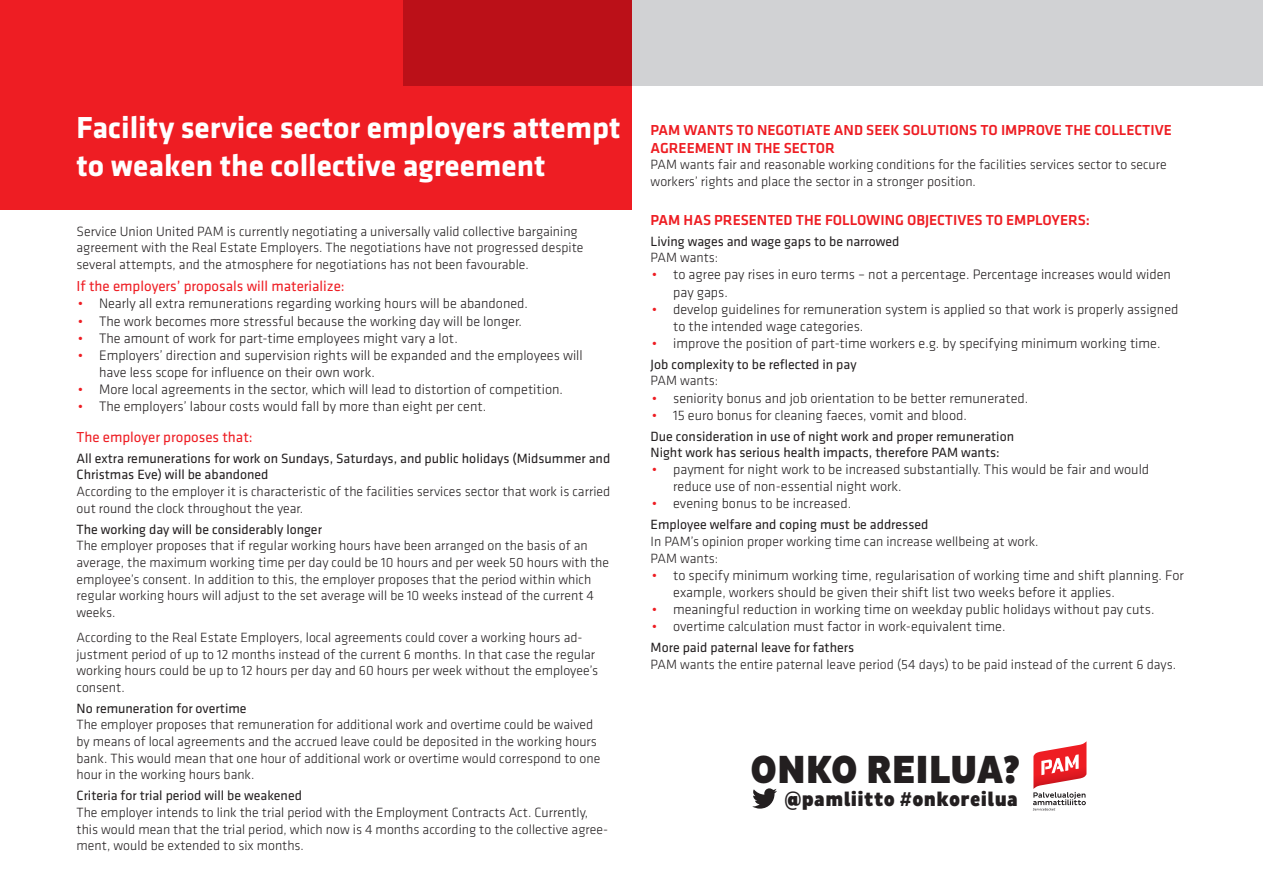
<style>
.page{position:relative;width:1263px;height:893px;background:#fff}
.page>*{position:absolute;margin:0;border:0;box-sizing:border-box;transform-origin:0 0}
.t1{font:900 39.9px "Pluto Sans Cond";color:#231f20}
.otsikko{font:700 31.5px/37.5px "Klavika";color:#fff}
.t2{font:900 20.25px "Pluto Sans Cond";letter-spacing:.02em;color:#231f20}
.otsikko-2{font:500 15px/18px "Klavika";color:#ee1d23}
.otsikko-3{font:15px "Klavika";color:#ee1d23}
.t3{font:300 14.25px/17.1px "Klavika";color:#231f20}
.leipäteksti{font:300 13.8px/16.6px "Klavika";color:#231f20}
.korostus{font:13.8px/16.6px "Klavika";color:#231f20}
.s1{color:#ee1d23}
</style>
<div class="page">
<div style="left:631px;top:0;width:632px;height:85px;background:#d1d2d4"></div>
<div style="left:0;top:0;width:631px;height:210px;background:#ee1d23"></div>
<div style="left:403px;top:0;width:228px;height:85px;background:#bb1018"></div>
<svg style="left:1033px;top:742px;width:53px;height:69px"></svg>
<svg style="left:752px;top:788px;width:25px;height:21px"></svg>
<p class="otsikko" style="left:77px;top:108px;width:545px">Facility service sector employers attempt to weaken the collective agreement</p>
<p class="leipäteksti" style="left:77px;top:223px;width:508px">Service Union United PAM is currently negotiating a universally valid collective bargaining agreement with the Real Estate Employers. The negotiations have not progressed despite several attempts, and the atmosphere for negotiations has not been favourable.</p>
<p class="otsikko-3" style="left:77px;top:277px;width:270px">If the employers’ proposals will materialize:</p>
<p class="t3" style="left:78px;top:295px;width:452px"><span class="s1">•</span> Nearly all extra remunerations regarding working hours will be abandoned.</p>
<p class="t3" style="left:78px;top:312px;width:446px"><span class="s1">•</span> The work becomes more stressful because the working day will be longer.</p>
<p class="t3" style="left:78px;top:329px;width:382px"><span class="s1">•</span> The amount of work for part-time employees might vary a lot.</p>
<p class="t3" style="left:99px;top:346px;width:485px;text-indent:-21px"><span class="s1">•</span> Employers’ direction and supervision rights will be expanded and the employees will have less scope for influence on their own work.</p>
<p class="t3" style="left:78px;top:380px;width:487px"><span class="s1">•</span> More local agreements in the sector, which will lead to distortion of competition.</p>
<p class="t3" style="left:78px;top:398px;width:410px"><span class="s1">•</span> The employers’ labour costs would fall by more than eight per cent.</p>
<p class="otsikko-3" style="left:77px;top:427px;width:178px">The employer proposes that:</p>
<p class="korostus" style="left:77px;top:449px;width:535px">All extra remunerations for work on Sundays, Saturdays, and public holidays (Midsummer and<br>Christmas Eve) will be abandoned</p>
<p class="leipäteksti" style="left:77px;top:483px;width:535px">According to the employer it is characteristic of the facilities services sector that work is carried out round the clock throughout the year.</p>
<p class="korostus" style="left:77px;top:520px;width:247px">The working day will be considerably longer</p>
<p class="leipäteksti" style="left:77px;top:537px;width:534px">The employer proposes that if regular working hours have been arranged on the basis of an average, the maximum working time per day could be 10 hours and per week 50 hours with the employee’s consent. In addition to this, the employer proposes that the period within which regular working hours will adjust to the set average will be 10 weeks instead of the current 4 weeks.</p>
<p class="leipäteksti" style="left:77px;top:629px;width:523px">According to the Real Estate Employers, local agreements could cover a working hours ad&shy;justment period of up to 12 months instead of the current 6 months. In that case the regular working hours could be up to 12 hours per day and 60 hours per week without the employee’s consent.</p>
<p class="korostus" style="left:77px;top:699px;width:172px">No remuneration for overtime</p>
<p class="leipäteksti" style="left:77px;top:716px;width:525px">The employer proposes that remuneration for additional work and overtime could be waived by means of local agreements and the accrued leave could be deposited in the working hours bank. This would mean that one hour of additional work or overtime would correspond to one hour in the working hours bank.</p>
<p class="korostus" style="left:77px;top:787px;width:227px">Criteria for trial period will be weakened</p>
<p class="leipäteksti" style="left:77px;top:804px;width:533px">The employer intends to link the trial period with the Employment Contracts Act. Currently, this would mean that the trial period, which now is 4 months according to the collective agree&shy;ment, would be extended to six months.</p>
<p class="otsikko-2" style="left:651px;top:120px;width:523px">PAM WANTS TO NEGOTIATE AND SEEK SOLUTIONS TO IMPROVE THE COLLECTIVE<br>AGREEMENT IN THE SECTOR</p>
<p class="leipäteksti" style="left:651px;top:156px;width:518px">PAM wants fair and reasonable working conditions for the facilities services sector to secure workers’ rights and place the sector in a stronger position.</p>
<p class="otsikko-2" style="left:651px;top:210px;width:441px">PAM HAS PRESENTED THE FOLLOWING OBJECTIVES TO EMPLOYERS:</p>
<p class="korostus" style="left:651px;top:232px;width:250px">Living wages and wage gaps to be narrowed</p>
<p class="leipäteksti" style="left:651px;top:249px;width:69px">PAM wants:</p>
<p class="t3" style="left:673px;top:266px;width:499px;text-indent:-21px"><span class="s1">•</span> to agree pay rises in euro terms – not a percentage. Percentage increases would widen pay gaps.</p>
<p class="t3" style="left:673px;top:300px;width:507px;text-indent:-21px"><span class="s1">•</span> develop guidelines for remuneration system is applied so that work is properly assigned to the intended wage categories.</p>
<p class="t3" style="left:652px;top:334px;width:510px"><span class="s1">•</span> improve the position of part-time workers e.g. by specifying minimum working time.</p>
<p class="korostus" style="left:651px;top:355px;width:207px">Job complexity to be reflected in pay</p>
<p class="leipäteksti" style="left:651px;top:372px;width:69px">PAM wants:</p>
<p class="t3" style="left:652px;top:389px;width:378px"><span class="s1">•</span> seniority bonus and job orientation to be better remunerated.</p>
<p class="t3" style="left:652px;top:406px;width:317px"><span class="s1">•</span> 15 euro bonus for cleaning faeces, vomit and blood.</p>
<p class="korostus" style="left:651px;top:427px;width:365px">Due consideration in use of night work and proper remuneration<br>Night work has serious health impacts, therefore PAM wants:</p>
<p class="t3" style="left:673px;top:461px;width:478px;text-indent:-21px"><span class="s1">•</span> payment for night work to be increased substantially. This would be fair and would reduce use of non-essential night work.</p>
<p class="t3" style="left:652px;top:495px;width:201px"><span class="s1">•</span> evening bonus to be increased.</p>
<p class="korostus" style="left:651px;top:516px;width:279px">Employee welfare and coping must be addressed</p>
<p class="leipäteksti" style="left:651px;top:533px;width:389px">In PAM’s opinion proper working time can increase wellbeing at work.</p>
<p class="leipäteksti" style="left:651px;top:550px;width:69px">PAM wants:</p>
<p class="t3" style="left:673px;top:566px;width:512px;text-indent:-21px"><span class="s1">•</span> to specify minimum working time, regularisation of working time and shift planning. For example, workers should be given their shift list two weeks before it applies.</p>
<p class="t3" style="left:652px;top:601px;width:504px"><span class="s1">•</span> meaningful reduction in working time on weekday public holidays without pay cuts.</p>
<p class="t3" style="left:652px;top:618px;width:355px"><span class="s1">•</span> overtime calculation must factor in work-equivalent time.</p>
<p class="korostus" style="left:651px;top:639px;width:205px">More paid paternal leave for fathers</p>
<p class="leipäteksti" style="left:651px;top:656px;width:527px">PAM wants the entire paternal leave period (54 days) to be paid instead of the current 6 days.</p>
<p class="t1" style="left:750px;top:746px;width:271px">ONKO REILUA?</p>
<p class="t2" style="left:784px;top:787px;width:235px">@pamliitto #onkoreilua</p>
</div>
